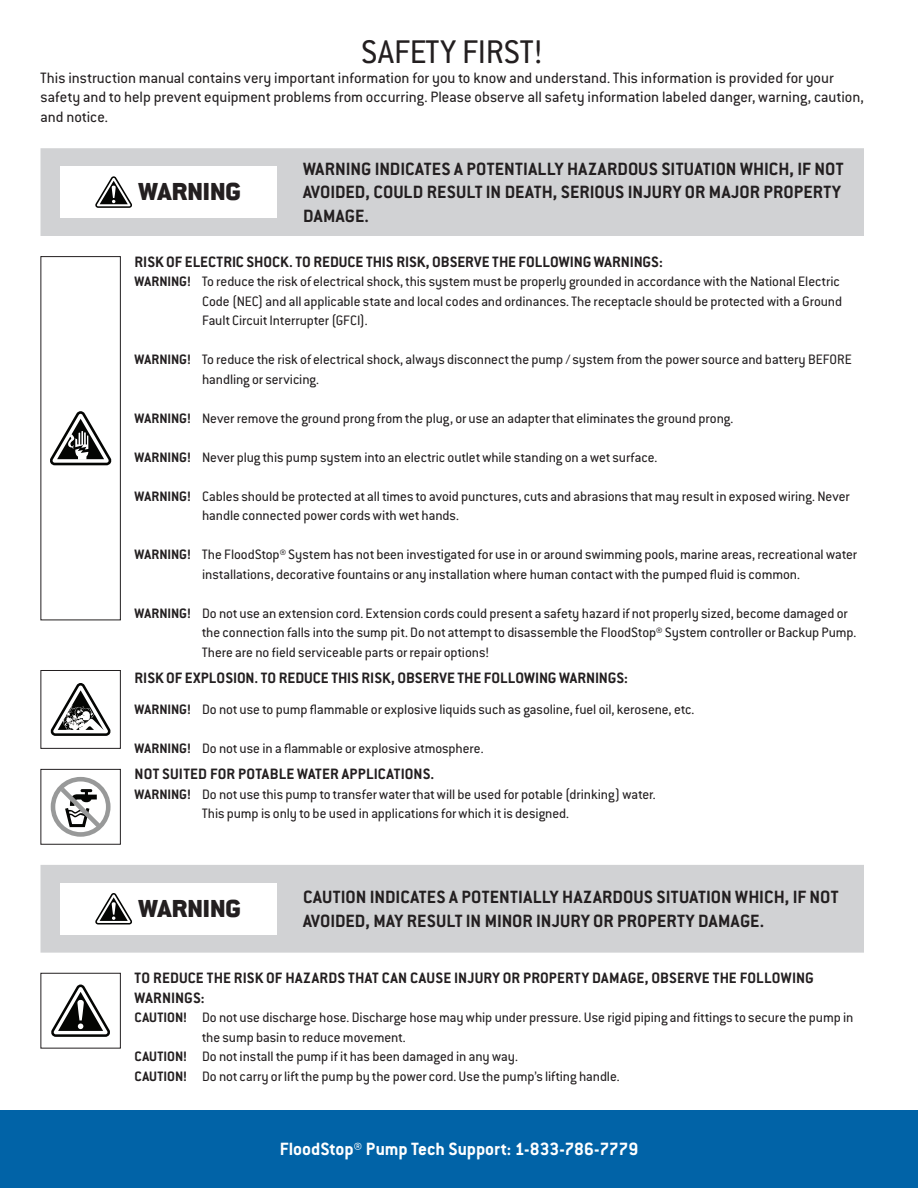
<style>
.page{position:relative;width:918px;height:1188px;background:#fff}
.page>*{position:absolute;margin:0;border:0;box-sizing:border-box;transform-origin:0 0}
.t1{font:36px "Conduit ITC Std";color:#231f20}
.t2{font:900 27px "Conduit ITC Std";color:#231f20}
.t3{font:700 19.5px/23.4px "Conduit ITC Std";letter-spacing:.005em;color:#231f20}
.t4{font:700 19.5px "Conduit ITC Std";letter-spacing:-.005em;color:#fff}
.t5{font:700 16.5px/19.5px "Conduit ITC Std";letter-spacing:.005em;color:#231f20}
.t6{font:16.5px/19.5px "Conduit ITC Std";letter-spacing:.005em;color:#231f20}
.t7{font:15px/19.5px "Conduit ITC Std";color:#231f20}
.s1{font-weight:700}
</style>
<div class="page">
<div style="left:0;top:1110px;width:918px;height:78px;background:#0163a7"></div>
<svg style="left:50px;top:411px;width:62px;height:54px"></svg>
<div style="left:40px;top:256px;width:81px;height:364px;border:1px solid #231f20"></div>
<svg style="left:50px;top:683px;width:61px;height:53px"></svg>
<div style="left:40px;top:670px;width:81px;height:79px;border:1px solid #231f20"></div>
<svg style="left:51px;top:777px;width:60px;height:60px"></svg>
<div style="left:40px;top:769px;width:81px;height:76px;border:1px solid #231f20"></div>
<svg style="left:51px;top:985px;width:59px;height:52px"></svg>
<div style="left:40px;top:973px;width:81px;height:76px;border:1px solid #231f20"></div>
<div style="left:40px;top:865px;width:824px;height:88px;background:#d1d2d4"></div>
<div style="left:60px;top:883px;width:216px;height:52px;background:#fff"></div>
<svg style="left:95px;top:893px;width:37px;height:32px"></svg>
<div style="left:40px;top:148px;width:824px;height:88px;background:#d1d2d4"></div>
<div style="left:60px;top:166px;width:216px;height:52px;background:#fff"></div>
<svg style="left:95px;top:176px;width:37px;height:32px"></svg>
<p class="t1" style="left:361px;top:30px;width:184px">SAFETY FIRST!</p>
<p class="t6" style="left:40px;top:67px;width:825px">This instruction manual contains very important information for you to know and understand. This information is provided for your safety and to help prevent equipment problems from occurring. Please observe all safety information labeled danger, warning, caution, and notice.</p>
<p class="t2" style="left:139px;top:177px;width:104px">WARNING</p>
<p class="t3" style="left:303px;top:156px;width:542px">WARNING INDICATES A POTENTIALLY HAZARDOUS SITUATION WHICH, IF NOT<br>AVOIDED, COULD RESULT IN DEATH, SERIOUS INJURY OR MAJOR PROPERTY<br>DAMAGE.</p>
<p class="t5" style="left:135px;top:251px;width:530px">RISK OF ELECTRIC SHOCK. TO REDUCE THIS RISK, OBSERVE THE FOLLOWING WARNINGS:</p>
<p class="t7" style="left:202px;top:271px;width:642px;text-indent:-68px"><span class="s1">WARNING!</span> To reduce the risk of electrical shock, this system must be properly grounded in accordance with the National Electric<br>Code (NEC) and all applicable state and local codes and ordinances. The receptacle should be protected with a Ground<br>Fault Circuit Interrupter (GFCI).</p>
<p class="t7" style="left:202px;top:349px;width:651px;text-indent:-68px"><span class="s1">WARNING!</span> To reduce the risk of electrical shock, always disconnect the pump / system from the power source and battery BEFORE handling or servicing.</p>
<p class="t7" style="left:135px;top:408px;width:600px"><span class="s1">WARNING!</span> Never remove the ground prong from the plug, or use an adapter that eliminates the ground prong.</p>
<p class="t7" style="left:135px;top:447px;width:524px"><span class="s1">WARNING!</span> Never plug this pump system into an electric outlet while standing on a wet surface.</p>
<p class="t7" style="left:202px;top:486px;width:649px;text-indent:-68px"><span class="s1">WARNING!</span> Cables should be protected at all times to avoid punctures, cuts and abrasions that may result in exposed wiring. Never handle connected power cords with wet hands.</p>
<p class="t7" style="left:202px;top:544px;width:656px;text-indent:-68px"><span class="s1">WARNING!</span> The FloodStop® System has not been investigated for use in or around swimming pools, marine areas, recreational water installations, decorative fountains or any installation where human contact with the pumped fluid is common.</p>
<p class="t7" style="left:202px;top:603px;width:656px;text-indent:-68px"><span class="s1">WARNING!</span> Do not use an extension cord. Extension cords could present a safety hazard if not properly sized, become damaged or the connection falls into the sump pit. Do not attempt to disassemble the FloodStop® System controller or Backup Pump.<br>There are no field serviceable parts or repair options!</p>
<p class="t5" style="left:135px;top:668px;width:495px">RISK OF EXPLOSION. TO REDUCE THIS RISK, OBSERVE THE FOLLOWING WARNINGS:</p>
<p class="t7" style="left:135px;top:699px;width:561px"><span class="s1">WARNING!</span> Do not use to pump flammable or explosive liquids such as gasoline, fuel oil, kerosene, etc.</p>
<p class="t7" style="left:135px;top:738px;width:350px"><span class="s1">WARNING!</span> Do not use in a flammable or explosive atmosphere.</p>
<p class="t5" style="left:135px;top:764px;width:301px">NOT SUITED FOR POTABLE WATER APPLICATIONS.</p>
<p class="t7" style="left:202px;top:784px;width:455px;text-indent:-68px"><span class="s1">WARNING!</span> Do not use this pump to transfer water that will be used for potable (drinking) water.<br>This pump is only to be used in applications for which it is designed.</p>
<p class="t2" style="left:139px;top:894px;width:104px">WARNING</p>
<p class="t3" style="left:303px;top:885px;width:537px">CAUTION INDICATES A POTENTIALLY HAZARDOUS SITUATION WHICH, IF NOT<br>AVOIDED, MAY RESULT IN MINOR INJURY OR PROPERTY DAMAGE.</p>
<p class="t5" style="left:135px;top:968px;width:681px">TO REDUCE THE RISK OF HAZARDS THAT CAN CAUSE INJURY OR PROPERTY DAMAGE, OBSERVE THE FOLLOWING<br>WARNINGS:</p>
<p class="t7" style="left:202px;top:1007px;width:653px;text-indent:-68px"><span class="s1">CAUTION!</span> Do not use discharge hose. Discharge hose may whip under pressure. Use rigid piping and fittings to secure the pump in the sump basin to reduce movement.</p>
<p class="t7" style="left:135px;top:1046px;width:385px"><span class="s1">CAUTION!</span> Do not install the pump if it has been damaged in any way.</p>
<p class="t7" style="left:135px;top:1066px;width:487px"><span class="s1">CAUTION!</span> Do not carry or lift the pump by the power cord. Use the pump’s lifting handle.</p>
<h3 class="t4" style="left:280px;top:1137px;width:360px">FloodStop® Pump Tech Support: 1-833-786-7779</h3>
</div>
